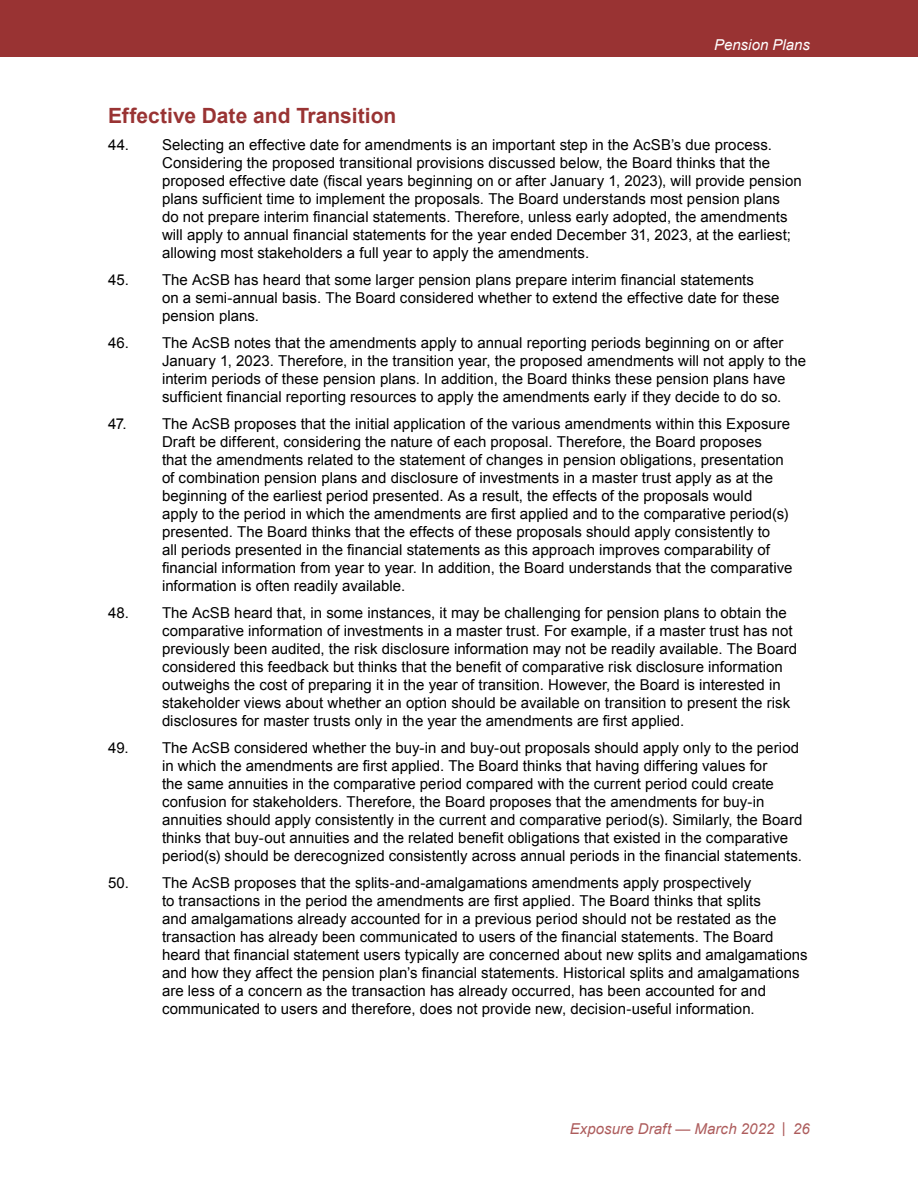
<style>
.page{position:relative;width:918px;height:1188px;background:#fff}
.page>*{position:absolute;margin:0;border:0;box-sizing:border-box;transform-origin:0 0}
.t1{font:700 21px "Arial";color:#933}
.t2{font:15px/18px "Arial";letter-spacing:.005em;color:#000}
.t3{font:italic 15px "Arial";letter-spacing:.005em;color:#ad5c5c}
.t4{font:italic 15px "Arial";color:#fff}
</style>
<div class="page">
<div style="left:0;top:0;width:918px;height:57px;background:#933"></div>
<p class="t4" style="left:714px;top:35px;width:97px">Pension Plans</p>
<h2 class="t1" style="left:108px;top:102px;width:290px">Effective Date and Transition</h2>
<p class="t2" style="left:108px;top:136px;width:23px">44.</p>
<p class="t2" style="left:162px;top:136px;width:641px">Selecting an effective date for amendments is an important step in the AcSB’s due process.<br>Considering the proposed transitional provisions discussed below, the Board thinks that the proposed effective date (fiscal years beginning on or after January 1, 2023), will provide pension plans sufficient time to implement the proposals. The Board understands most pension plans<br>do not prepare interim financial statements. Therefore, unless early adopted, the amendments will apply to annual financial statements for the year ended December 31, 2023, at the earliest; allowing most stakeholders a full year to apply the amendments.</p>
<p class="t2" style="left:108px;top:271px;width:23px">45.</p>
<p class="t2" style="left:162px;top:271px;width:619px">The AcSB has heard that some larger pension plans prepare interim financial statements<br>on a semi-annual basis. The Board considered whether to extend the effective date for these pension plans.</p>
<p class="t2" style="left:108px;top:334px;width:23px">46.</p>
<p class="t2" style="left:162px;top:334px;width:646px">The AcSB notes that the amendments apply to annual reporting periods beginning on or after January 1, 2023. Therefore, in the transition year, the proposed amendments will not apply to the interim periods of these pension plans. In addition, the Board thinks these pension plans have sufficient financial reporting resources to apply the amendments early if they decide to do so.</p>
<p class="t2" style="left:108px;top:415px;width:20px">47.</p>
<p class="t2" style="left:162px;top:415px;width:632px">The AcSB proposes that the initial application of the various amendments within this Exposure Draft be different, considering the nature of each proposal. Therefore, the Board proposes<br>that the amendments related to the statement of changes in pension obligations, presentation of combination pension plans and disclosure of investments in a master trust apply as at the beginning of the earliest period presented. As a result, the effects of the proposals would<br>apply to the period in which the amendments are first applied and to the comparative period(s) presented. The Board thinks that the effects of these proposals should apply consistently to<br>all periods presented in the financial statements as this approach improves comparability of financial information from year to year. In addition, the Board understands that the comparative information is often readily available.</p>
<p class="t2" style="left:108px;top:604px;width:23px">48.</p>
<p class="t2" style="left:162px;top:604px;width:637px">The AcSB heard that, in some instances, it may be challenging for pension plans to obtain the comparative information of investments in a master trust. For example, if a master trust has not previously been audited, the risk disclosure information may not be readily available. The Board considered this feedback but thinks that the benefit of comparative risk disclosure information outweighs the cost of preparing it in the year of transition. However, the Board is interested in stakeholder views about whether an option should be available on transition to present the risk disclosures for master trusts only in the year the amendments are first applied.</p>
<p class="t2" style="left:108px;top:739px;width:22px">49.</p>
<p class="t2" style="left:162px;top:739px;width:642px">The AcSB considered whether the buy-in and buy-out proposals should apply only to the period in which the amendments are first applied. The Board thinks that having differing values for<br>the same annuities in the comparative period compared with the current period could create confusion for stakeholders. Therefore, the Board proposes that the amendments for buy-in annuities should apply consistently in the current and comparative period(s). Similarly, the Board thinks that buy-out annuities and the related benefit obligations that existed in the comparative period(s) should be derecognized consistently across annual periods in the financial statements.</p>
<p class="t2" style="left:108px;top:874px;width:22px">50.</p>
<p class="t2" style="left:162px;top:874px;width:647px">The AcSB proposes that the splits-and-amalgamations amendments apply prospectively<br>to transactions in the period the amendments are first applied. The Board thinks that splits<br>and amalgamations already accounted for in a previous period should not be restated as the transaction has already been communicated to users of the financial statements. The Board heard that financial statement users typically are concerned about new splits and amalgamations and how they affect the pension plan’s financial statements. Historical splits and amalgamations are less of a concern as the transaction has already occurred, has been accounted for and communicated to users and therefore, does not provide new, decision-useful information.</p>
<p class="t3" style="left:570px;top:1119px;width:242px">Exposure Draft — March 2022 | 26</p>
</div>
